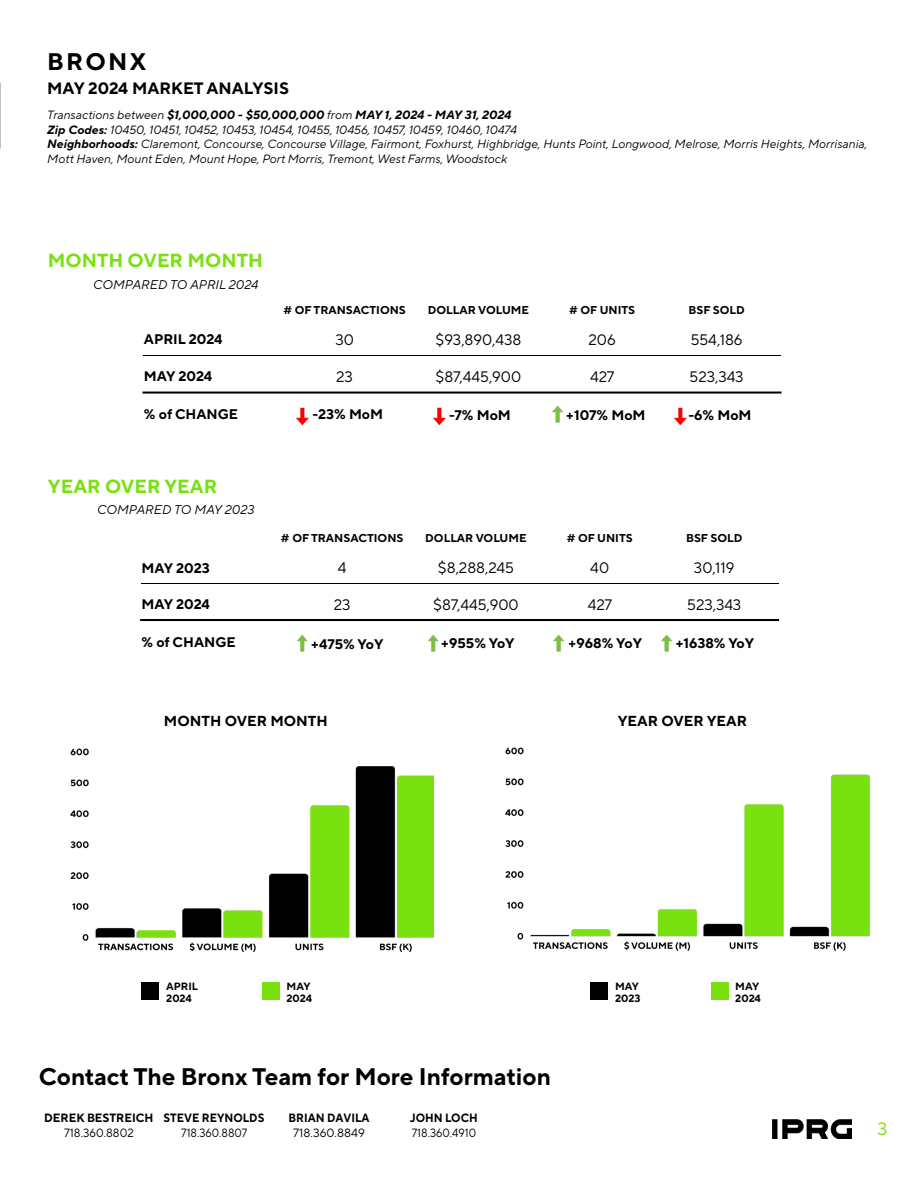
<style>
.page{position:relative;width:918px;height:1188px;background:#fff}
.page>*{position:absolute;margin:0;border:0;box-sizing:border-box;transform-origin:0 0}
.t1{font:700 24px "TT Norms Pro";color:#000}
.t2{font:700 19.05px "TT Norms Pro";color:#78e10f}
.t3{font:18px "TT Norms Pro";color:#78e10f}
.t4{font:700 16.5px "TT Norms Pro";color:#000}
.t5{font:15.15px "TT Norms Pro";color:#000}
.t6{font:700 14.55px "TT Norms Pro";color:#000}
.t7{font:700 13.95px "TT Norms Pro";color:#000}
.t8{font:italic 12.6px "TT Norms Pro";color:#000}
.t9{font:italic 12px/14.4px "TT Norms Pro";color:#000}
.t10{font:italic 700 12px "TT Norms Pro";color:#000}
.t11{font:700 12px "TT Norms Pro";color:#000;scale:.92 1}
.t12{font:12px "TT Norms Pro";color:#000;scale:.92 1}
.t13{font:700 12px "TT Norms Pro";color:#000;scale:.96 1}
.t14{font:12px "TT Norms Pro";color:#000;scale:.96 1}
.t15{font:12px "TT Norms Pro";color:#000}
.t16{font:700 11.4px "TT Norms Pro";color:#000}
.t17{font:700 10.5px "TT Norms Pro";color:#000}
.s1{font-weight:400}
.s2{font-weight:700}
</style>
<div class="page">
<img style="left:772px;top:1120px;width:79px;height:18px">
<img style="left:70px;top:748px;width:364px;height:205px">
<img style="left:505px;top:747px;width:365px;height:204px">
<div style="left:590px;top:982px;width:18px;height:18px;background:#000"></div>
<div style="left:711px;top:982px;width:18px;height:18px;background:#78e10f"></div>
<div style="left:141px;top:982px;width:18px;height:18px;background:#000"></div>
<div style="left:263px;top:982px;width:17px;height:18px;background:#78e10f"></div>
<hr style="left:143px;top:355px;width:638px;height:1px;background:#000">
<div style="left:143px;top:392px;width:638px;height:2px;border:1px solid #000"></div>
<hr style="left:141px;top:583px;width:637px;height:1px;background:#000">
<div style="left:140px;top:619px;width:639px;height:2px;border:1px solid #000"></div>
<img style="left:552px;top:405px;width:12px;height:18px">
<img style="left:428px;top:634px;width:11px;height:18px">
<img style="left:553px;top:634px;width:12px;height:18px">
<img style="left:661px;top:634px;width:12px;height:18px">
<img style="left:297px;top:634px;width:11px;height:18px">
<img style="left:674px;top:408px;width:12px;height:18px">
<img style="left:434px;top:408px;width:12px;height:18px">
<img style="left:296px;top:408px;width:13px;height:18px">
<p class="t1" style="left:47px;top:44px;width:101px">BRONX</p>
<p class="t4" style="left:47px;top:76px;width:243px">MAY 2024 MARKET ANALYSIS</p>
<p class="t10" style="left:47px;top:106px;width:466px"><span class="s1">Transactions between</span> $1,000,000 - $50,000,000 <span class="s1">from</span> MAY 1, 2024 - MAY 31, 2024</p>
<p class="t9" style="left:47px;top:122px;width:471px"><span class="s2">Zip Codes:</span> 10450, 10451, 10452, 10453, 10454, 10455, 10456, 10457, 10459, 10460, 10474</p>
<p class="t9" style="left:47px;top:137px;width:822px"><span class="s2">Neighborhoods:</span> Claremont, Concourse, Concourse Village, Fairmont, Foxhurst, Highbridge, Hunts Point, Longwood, Melrose, Morris Heights, Morrisania,<br>Mott Haven, Mount Eden, Mount Hope, Port Morris, Tremont, West Farms, Woodstock</p>
<p class="t2" style="left:48px;top:246px;width:216px">MONTH OVER MONTH</p>
<p class="t8" style="left:93px;top:276px;width:167px">COMPARED TO APRIL 2024</p>
<p class="t7" style="left:144px;top:329px;width:80px">APRIL 2024</p>
<p class="t7" style="left:144px;top:366px;width:70px">MAY 2024</p>
<p class="t7" style="left:144px;top:404px;width:96px">% of CHANGE</p>
<p class="t16" style="left:283px;top:302px;width:124px"># OF TRANSACTIONS</p>
<p class="t5" style="left:335px;top:329px;width:20px">30</p>
<p class="t16" style="left:428px;top:302px;width:103px">DOLLAR VOLUME</p>
<p class="t5" style="left:435px;top:329px;width:87px">$93,890,438</p>
<p class="t16" style="left:569px;top:302px;width:68px"># OF UNITS</p>
<p class="t5" style="left:589px;top:329px;width:29px">206</p>
<p class="t16" style="left:689px;top:302px;width:58px">BSF SOLD</p>
<p class="t5" style="left:691px;top:329px;width:53px">554,186</p>
<p class="t5" style="left:336px;top:365px;width:18px">23</p>
<p class="t5" style="left:436px;top:365px;width:87px">$87,445,900</p>
<p class="t5" style="left:590px;top:365px;width:26px">427</p>
<p class="t5" style="left:690px;top:365px;width:56px">523,343</p>
<p class="t7" style="left:313px;top:404px;width:72px">-23% MoM</p>
<p class="t7" style="left:449px;top:405px;width:63px">-7% MoM</p>
<p class="t7" style="left:566px;top:405px;width:81px">+107% MoM</p>
<p class="t7" style="left:688px;top:405px;width:65px">-6% MoM</p>
<p class="t2" style="left:48px;top:472px;width:171px">YEAR OVER YEAR</p>
<p class="t8" style="left:97px;top:500px;width:159px">COMPARED TO MAY 2023</p>
<p class="t7" style="left:142px;top:557px;width:70px">MAY 2023</p>
<p class="t7" style="left:142px;top:594px;width:70px">MAY 2024</p>
<p class="t7" style="left:142px;top:632px;width:96px">% of CHANGE</p>
<p class="t16" style="left:281px;top:530px;width:124px"># OF TRANSACTIONS</p>
<p class="t5" style="left:338px;top:557px;width:10px">4</p>
<p class="t16" style="left:425px;top:530px;width:103px">DOLLAR VOLUME</p>
<p class="t5" style="left:438px;top:557px;width:78px">$8,288,245</p>
<p class="t16" style="left:567px;top:530px;width:68px"># OF UNITS</p>
<p class="t5" style="left:590px;top:557px;width:20px">40</p>
<p class="t16" style="left:686px;top:530px;width:58px">BSF SOLD</p>
<p class="t5" style="left:694px;top:557px;width:42px">30,119</p>
<p class="t5" style="left:334px;top:594px;width:18px">23</p>
<p class="t5" style="left:433px;top:594px;width:87px">$87,445,900</p>
<p class="t5" style="left:588px;top:594px;width:26px">427</p>
<p class="t5" style="left:687px;top:594px;width:56px">523,343</p>
<p class="t7" style="left:311px;top:634px;width:74px">+475% YoY</p>
<p class="t7" style="left:441px;top:633px;width:75px">+955% YoY</p>
<p class="t7" style="left:568px;top:633px;width:75px">+968% YoY</p>
<p class="t7" style="left:675px;top:633px;width:80px">+1638% YoY</p>
<p class="t6" style="left:164px;top:710px;width:166px">MONTH OVER MONTH</p>
<p class="t6" style="left:618px;top:710px;width:131px">YEAR OVER YEAR</p>
<p class="t17" style="left:166px;top:978px;width:33px">APRIL</p>
<p class="t17" style="left:166px;top:991px;width:27px">2024</p>
<p class="t17" style="left:287px;top:978px;width:25px">MAY</p>
<p class="t17" style="left:287px;top:991px;width:27px">2024</p>
<p class="t1" style="left:39px;top:1059px;width:513px">Contact The Bronx Team for More Information</p>
<p class="t11" style="left:289px;top:1109px;width:90px">BRIAN DAVILA</p>
<p class="t15" style="left:293px;top:1124px;width:73px">718.360.8849</p>
<p class="t13" style="left:44px;top:1109px;width:115px">DEREK BESTREICH</p>
<p class="t14" style="left:64px;top:1124px;width:74px">718.360.8802</p>
<p class="t11" style="left:164px;top:1109px;width:111px">STEVE REYNOLDS</p>
<p class="t12" style="left:181px;top:1124px;width:73px">718.360.8807</p>
<p class="t11" style="left:410px;top:1109px;width:75px">JOHN LOCH</p>
<p class="t12" style="left:412px;top:1124px;width:71px">718.360.4910</p>
<p class="t17" style="left:615px;top:978px;width:25px">MAY</p>
<p class="t17" style="left:615px;top:991px;width:27px">2023</p>
<p class="t17" style="left:735px;top:978px;width:25px">MAY</p>
<p class="t17" style="left:735px;top:991px;width:27px">2024</p>
<h3 class="t3" style="left:877px;top:1116px;width:11px">3</h3>
</div>
